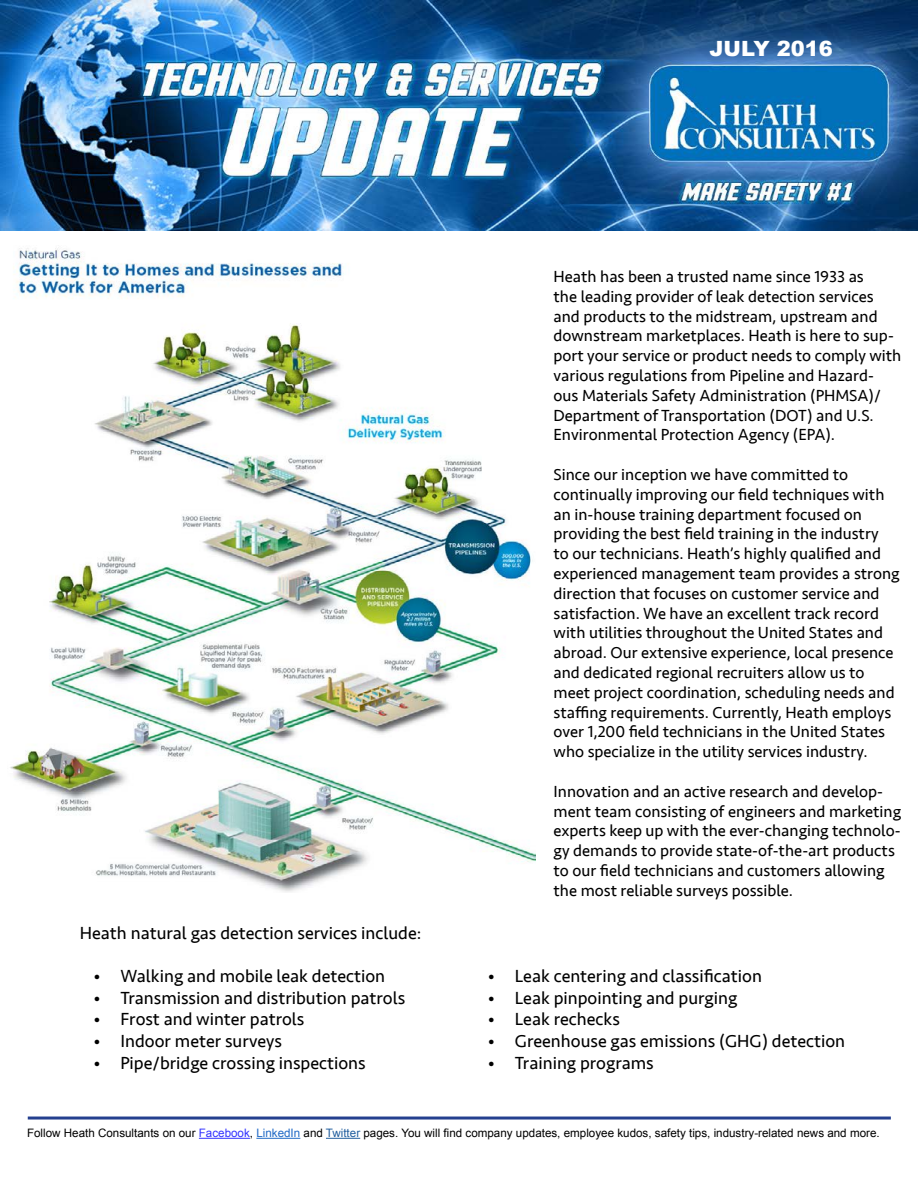
<style>
.page{position:relative;width:918px;height:1188px;background:#fff}
.page>*{position:absolute;margin:0;border:0;box-sizing:border-box;transform-origin:0 0}
.t1{font:900 21px "Arial";color:#fff}
.t2{font:18px "Seravek";color:#000}
.t3{font:16.5px/19.8px "Seravek";color:#000}
.t4{font:11.7px "Arial";color:#000}
.s1{color:#33f}
.s2{color:#216ac6}
.s3{color:#215e9e}
</style>
<div class="page">
<img style="left:0;top:0;width:918px;height:230px">
<hr style="left:28px;top:1117px;width:863px;height:3px;background:#25408f">
<hr style="left:199px;top:1138px;width:51px;height:1px;background:#33f">
<hr style="left:256px;top:1138px;width:44px;height:1px;background:#216ac6">
<hr style="left:326px;top:1138px;width:34px;height:1px;background:#215e9e">
<img style="left:10px;top:248px;width:526px;height:644px">
<p class="t1" style="left:710px;top:33px;width:125px">JULY 2016</p>
<p class="t2" style="left:80px;top:919px;width:343px">Heath natural gas detection services include:</p>
<p class="t2" style="left:93px;top:962px;width:293px">• Walking and mobile leak detection</p>
<p class="t2" style="left:93px;top:984px;width:313px">• Transmission and distribution patrols</p>
<p class="t2" style="left:93px;top:1005px;width:213px">• Frost and winter patrols</p>
<p class="t2" style="left:93px;top:1027px;width:190px">• Indoor meter surveys</p>
<p class="t2" style="left:93px;top:1049px;width:274px">• Pipe/bridge crossing inspections</p>
<p class="t3" style="left:554px;top:267px;width:349px">Heath has been a trusted name since 1933 as<br>the leading provider of leak detection services and products to the midstream, upstream and downstream marketplaces. Heath is here to sup&shy;port your service or product needs to comply with various regulations from Pipeline and Hazard&shy;ous Materials Safety Administration (PHMSA)/ Department of Transportation (DOT) and U.S.<br>Environmental Protection Agency (EPA).</p>
<p class="t3" style="left:554px;top:465px;width:348px">Since our inception we have committed to continually improving our field techniques with an in-house training department focused on providing the best field training in the industry<br>to our technicians. Heath’s highly qualified and experienced management team provides a strong direction that focuses on customer service and satisfaction. We have an excellent track record with utilities throughout the United States and abroad. Our extensive experience, local presence and dedicated regional recruiters allow us to meet project coordination, scheduling needs and staffing requirements. Currently, Heath employs over 1,200 field technicians in the United States who specialize in the utility services industry.</p>
<p class="t3" style="left:554px;top:781px;width:349px">Innovation and an active research and develop&shy;ment team consisting of engineers and marketing experts keep up with the ever-changing technolo&shy;gy demands to provide state-of-the-art products to our field technicians and customers allowing the most reliable surveys possible.</p>
<p class="t2" style="left:488px;top:962px;width:276px">• Leak centering and classification</p>
<p class="t2" style="left:488px;top:984px;width:251px">• Leak pinpointing and purging</p>
<p class="t2" style="left:488px;top:1005px;width:134px">• Leak rechecks</p>
<p class="t2" style="left:488px;top:1027px;width:359px">• Greenhouse gas emissions (GHG) detection</p>
<p class="t2" style="left:488px;top:1049px;width:167px">• Training programs</p>
<p class="t4" style="left:27px;top:1125px;width:854px">Follow Heath Consultants on our <span class="s1">Facebook</span>, <span class="s2">LinkedIn</span> and <span class="s3">Twitter</span> pages. You will find company updates, employee kudos, safety tips, industry-related news and more.</p>
</div>
